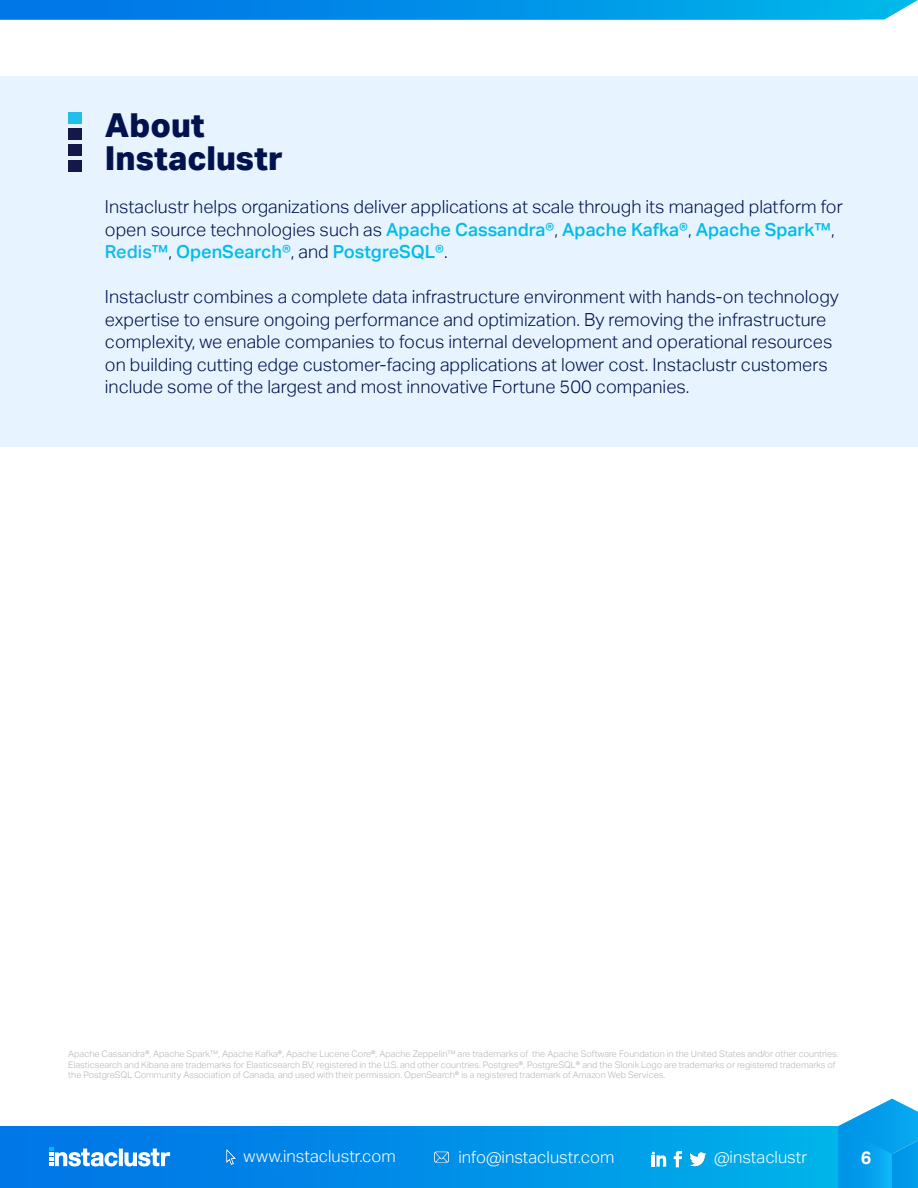
<style>
.page{position:relative;width:918px;height:1188px;background:#fff}
.page>*{position:absolute;margin:0;border:0;box-sizing:border-box;transform-origin:0 0}
.t1{font:800 33px "Aktiv Grotesk";color:#01124d}
.t2{font:300 18px/22.5px "Aktiv Grotesk";color:#01124d}
.t3{font:700 18px "Aktiv Grotesk";color:#fff}
.t4{font:300 16.65px "Aktiv Grotesk";color:#fff}
.t5{font:300 9px/10.8px "Aktiv Grotesk";color:#b2b6b7}
.s1{font-weight:500;color:#00bce9}
.s2{font-weight:500;color:#16bae6}
</style>
<div class="page">
<div style="left:0;top:1127px;width:892px;height:61px;background:linear-gradient(to right,#0070e7,#00b4e9)"></div>
<img style="left:433px;top:1149px;width:17px;height:16px">
<img style="left:223px;top:1149px;width:16px;height:16px">
<img style="left:690px;top:1151px;width:16px;height:16px">
<svg style="left:674px;top:1151px;width:8px;height:16px"></svg>
<svg style="left:652px;top:1152px;width:14px;height:15px"></svg>
<svg style="left:838px;top:1099px;width:80px;height:89px;background:#22a9ee"></svg>
<svg style="left:49px;top:1148px;width:121px;height:18px"></svg>
<div style="left:0;top:76px;width:918px;height:370px;background:#e7f3ff"></div>
<svg style="left:0;top:0;width:918px;height:20px;background:#0794e8"></svg>
<div style="left:68px;top:113px;width:13px;height:11px;background:#23beea"></div>
<div style="left:68px;top:129px;width:13px;height:11px;background:#151749"></div>
<div style="left:68px;top:144px;width:13px;height:12px;background:#151749"></div>
<div style="left:68px;top:160px;width:13px;height:12px;background:#151749"></div>
<p class="t1" style="left:105px;top:104px;width:101px">About</p>
<p class="t1" style="left:105px;top:137px;width:179px">Instaclustr</p>
<p class="t2" style="left:105px;top:196px;width:739px">Instaclustr helps organizations deliver applications at scale through its managed platform for open source technologies such as <span class="s1">Apache Cassandra®</span>, <span class="s1">Apache Kafka®</span>, <span class="s1">Apache Spark™</span>,<br><span class="s2">Redis</span><span class="s1">™</span>, <span class="s1">OpenSearch®</span>, and <span class="s1">PostgreSQL®</span>.</p>
<p class="t2" style="left:105px;top:286px;width:736px">Instaclustr combines a complete data infrastructure environment with hands-on technology expertise to ensure ongoing performance and optimization. By removing the infrastructure complexity, we enable companies to focus internal development and operational resources on building cutting edge customer-facing applications at lower cost. Instaclustr customers include some of the largest and most innovative Fortune 500 companies.</p>
<p class="t5" style="left:68px;top:1048px;width:772px">Apache Cassandra®, Apache Spark™, Apache Kafka®, Apache Lucene Core®, Apache Zeppelin™ are trademarks of the Apache Software Foundation in the United States and/or other countries.<br>Elasticsearch and Kibana are trademarks for Elasticsearch BV, registered in the U.S. and other countries. Postgres®, PostgreSQL® and the Slonik Logo are trademarks or registered trademarks of the PostgreSQL Community Association of Canada, and used with their permission. OpenSearch® is a registered trademark of Amazon Web Services.</p>
<p class="t4" style="left:244px;top:1146px;width:154px">www.instaclustr.com</p>
<p class="t4" style="left:459px;top:1147px;width:157px">info@instaclustr.com</p>
<p class="t4" style="left:714px;top:1148px;width:95px">@instaclustr</p>
<p class="t3" style="left:861px;top:1147px;width:12px">6</p>
</div>
